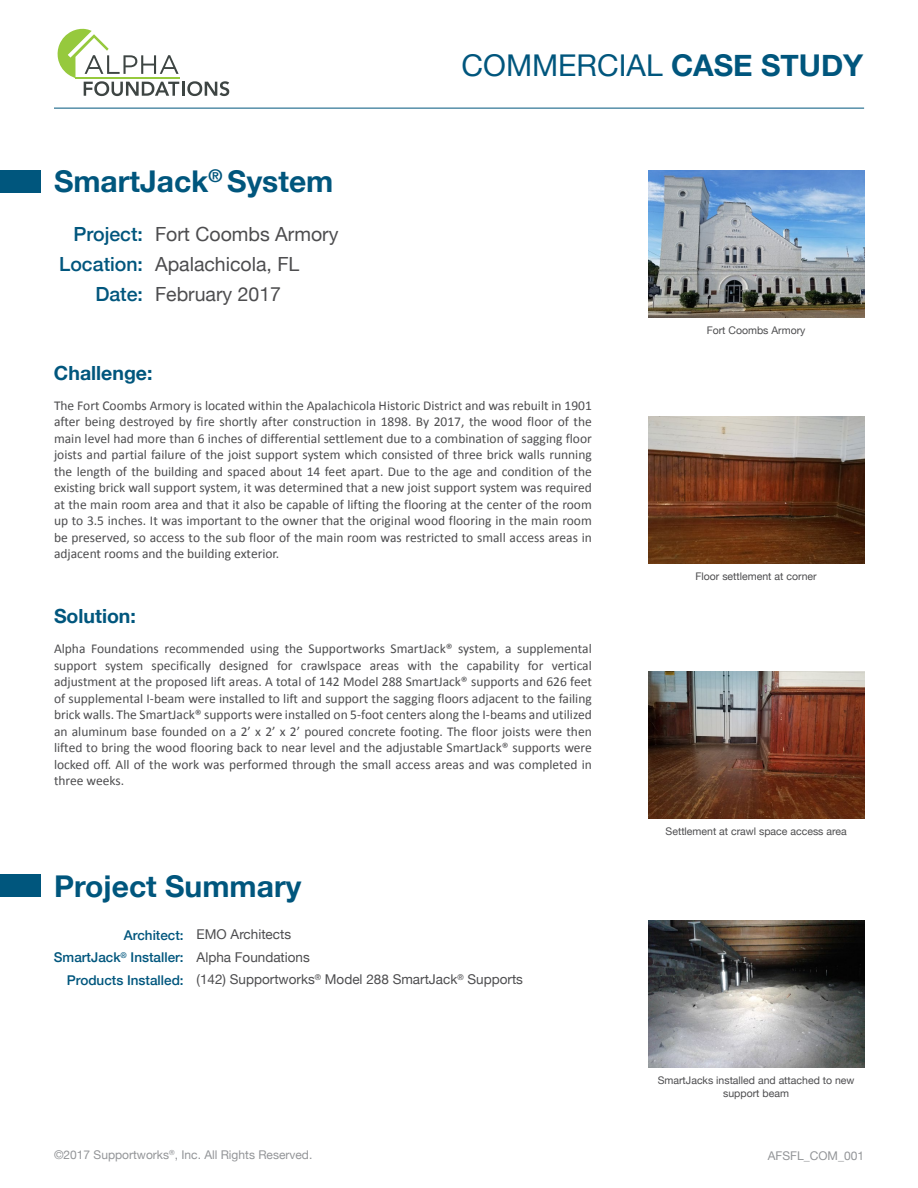
<style>
.page{position:relative;width:918px;height:1188px;background:#fff}
.page>*{position:absolute;margin:0;border:0;box-sizing:border-box;transform-origin:0 0}
.t1{font:700 30px "Helvetica Neue";color:#00567d}
.t2{font:30px "Helvetica Neue";color:#00567d}
.t3{font:19.5px/30px "Helvetica Neue";color:#4d4d4f}
.t4{font:500 19.5px/30px "Helvetica Neue";color:#00567d;text-align:right}
.t5{font:700 19.5px "Helvetica Neue";color:#00567d}
.t6{font:13.5px/16.5px "Calibri";color:#4d4d4f;text-align:justify}
.t7{font:13.5px/22.5px "Helvetica Neue";color:#4d4d4f}
.t8{font:500 13.5px/22.5px "Helvetica Neue";color:#00567d;text-align:right}
.t9{font:12px "Helvetica Neue";color:#939598}
.t10{font:10.5px/12.6px "Helvetica Neue";color:#4d4d4f;text-align:center}
.s1{font-weight:700}
</style>
<div class="page">
<div style="left:0;top:875px;width:40px;height:22px;background:#00567d"></div>
<div style="left:0;top:170px;width:40px;height:22px;background:#00567d"></div>
<img style="left:648px;top:170px;width:216px;height:147px">
<img style="left:648px;top:416px;width:216px;height:148px">
<img style="left:648px;top:921px;width:216px;height:147px">
<img style="left:648px;top:672px;width:216px;height:147px">
<hr style="left:54px;top:108px;width:810px;height:1px;background:#00567d">
<hr style="left:75px;top:77px;width:105px;height:1px;background:#96c93d">
<svg style="left:58px;top:29px;width:121px;height:67px"></svg>
<hr style="left:182px;top:82px;width:3px;height:14px;background:#3e4543">
<svg style="left:187px;top:81px;width:42px;height:15px"></svg>
<h1 class="t1" style="left:54px;top:158px;width:281px">SmartJack<sup>®</sup> System</h1>
<h2 class="t4" style="left:59px;top:218px;width:85px">Project:<br>Location:<br>Date:</h2>
<h2 class="t3" style="left:155px;top:220px;width:185px">Fort Coombs Armory<br>Apalachicola, FL<br>February 2017</h2>
<h1 class="t2" style="left:462px;top:44px;width:403px">COMMERCIAL <span class="s1">CASE STUDY</span></h1>
<p class="t10" style="left:707px;top:324px;width:100px">Fort Coombs Armory</p>
<h2 class="t5" style="left:54px;top:357px;width:100px">Challenge:</h2>
<p class="t6" style="left:54px;top:397px;width:539px">The Fort Coombs Armory is located within the Apalachicola Historic District and was rebuilt in 1901 after being destroyed by fire shortly after construction in 1898. By 2017, the wood floor of the main level had more than 6 inches of differential settlement due to a combination of sagging floor joists and partial failure of the joist support system which consisted of three brick walls running the length of the building and spaced about 14 feet apart. Due to the age and condition of the existing brick wall support system, it was determined that a new joist support system was required at the main room area and that it also be capable of lifting the flooring at the center of the room up to 3.5 inches. It was important to the owner that the original wood flooring in the main room be preserved, so access to the sub floor of the main room was restricted to small access areas in adjacent rooms and the building exterior.</p>
<h2 class="t5" style="left:54px;top:601px;width:83px">Solution:</h2>
<p class="t6" style="left:54px;top:641px;width:539px">Alpha Foundations recommended using the Supportworks SmartJack® system, a supplemental support system specifically designed for crawlspace areas with the capability for vertical adjustment at the proposed lift areas. A total of 142 Model 288 SmartJack® supports and 626 feet of supplemental I-beam were installed to lift and support the sagging floors adjacent to the failing brick walls. The SmartJack® supports were installed on 5-foot centers along the I-beams and utilized an aluminum base founded on a 2’ x 2’ x 2’ poured concrete footing. The floor joists were then lifted to bring the wood flooring back to near level and the adjustable SmartJack® supports were locked off. All of the work was performed through the small access areas and was completed in three weeks.</p>
<h1 class="t1" style="left:54px;top:862px;width:249px">Project Summary</h1>
<p class="t8" style="left:54px;top:923px;width:131px">Architect:<br>SmartJack<sup>®</sup> Installer:<br>Products Installed:</p>
<p class="t7" style="left:197px;top:924px;width:328px">EMO Architects<br>Alpha Foundations<br>(142) Supportworks<sup>®</sup> Model 288 SmartJack<sup>®</sup> Supports</p>
<p class="t10" style="left:696px;top:570px;width:123px">Floor settlement at corner</p>
<p class="t10" style="left:666px;top:826px;width:183px">Settlement at crawl space access area</p>
<p class="t10" style="left:658px;top:1075px;width:198px">SmartJacks installed and attached to new support beam</p>
<p class="t9" style="left:54px;top:1146px;width:260px">©2017 Supportworks<sup>®</sup>, Inc. All Rights Reserved.</p>
<p class="t9" style="left:768px;top:1147px;width:98px">AFSFL_COM_001</p>
</div>
